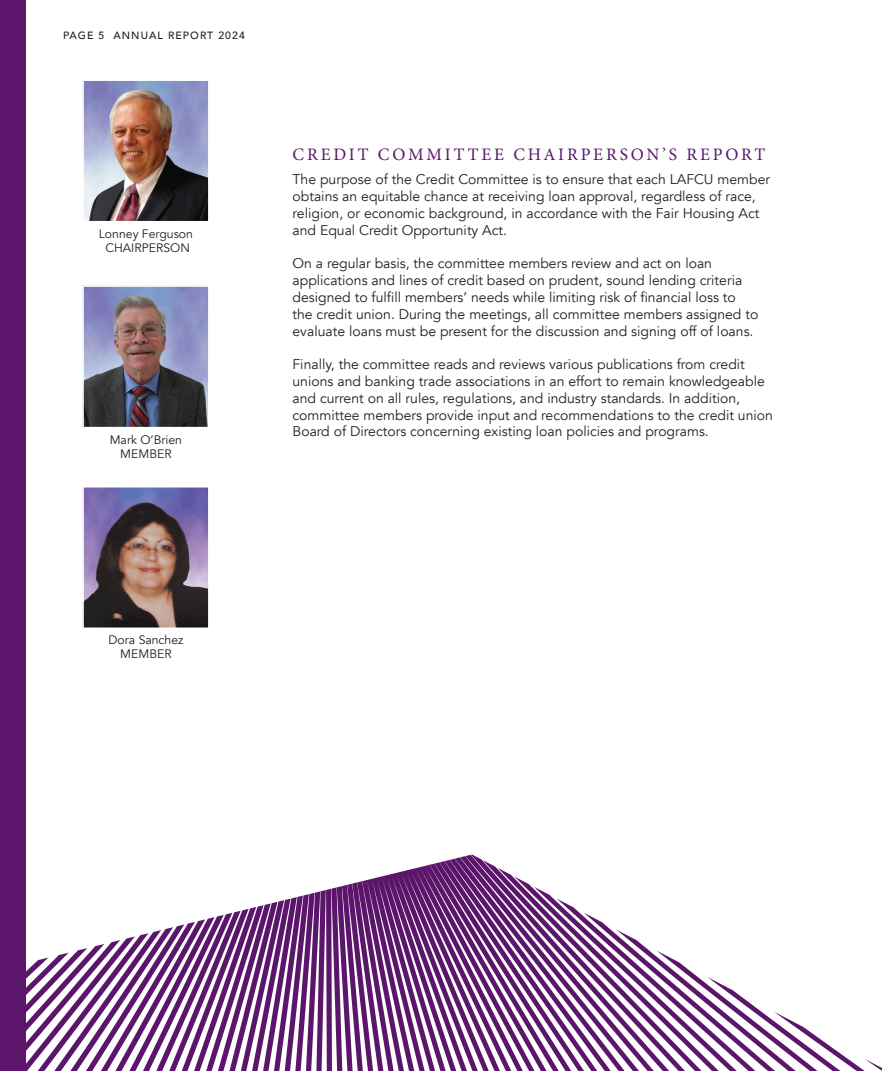
<style>
.page{position:relative;width:882px;height:1071px;background:#fff}
.page>*{position:absolute;margin:0;border:0;box-sizing:border-box;transform-origin:0 0}
.t1{font:17.5px "Minion Pro";letter-spacing:.16em;color:#5b166b}
.t2{font:14px/16.8px "Avenir";color:#231f20}
.t3{font:12.25px "Avenir";color:#231f20}
.t4{font:500 10.5px "Avenir";letter-spacing:.1em;color:#231f20}
</style>
<div class="page">
<svg style="left:363px;top:865px;width:67px;height:206px;fill:#5b166b"></svg>
<svg style="left:25px;top:881px;width:369px;height:190px"></svg>
<svg style="left:430px;top:857px;width:452px;height:214px"></svg>
<img style="left:85px;top:489px;width:122px;height:137px">
<div style="left:82px;top:486px;width:128px;height:143px;border:2px solid #fff"></div>
<img style="left:85px;top:288px;width:122px;height:138px">
<div style="left:82px;top:285px;width:128px;height:144px;border:2px solid #fff"></div>
<img style="left:85px;top:82px;width:122px;height:138px">
<div style="left:82px;top:79px;width:128px;height:144px;border:2px solid #fff"></div>
<div style="left:0;top:0;width:25px;height:1071px;background:#5b166b"></div>
<p class="t4" style="left:63px;top:27px;width:183px">PAGE 5 ANNUAL REPORT 2024</p>
<p class="t3" style="left:99px;top:227px;width:96px">Lonney Ferguson</p>
<p class="t3" style="left:105px;top:241px;width:86px">CHAIRPERSON</p>
<p class="t3" style="left:110px;top:433px;width:74px">Mark O’Brien</p>
<p class="t3" style="left:120px;top:447px;width:53px">MEMBER</p>
<p class="t1" style="left:293px;top:143px;width:474px">CREDIT COMMITTEE CHAIRPERSON’S REPORT</p>
<p class="t2" style="left:293px;top:172px;width:479px">The purpose of the Credit Committee is to ensure that each LAFCU member obtains an equitable chance at receiving loan approval, regardless of race, religion, or economic background, in accordance with the Fair Housing Act and Equal Credit Opportunity Act.</p>
<p class="t2" style="left:293px;top:256px;width:467px">On a regular basis, the committee members review and act on loan applications and lines of credit based on prudent, sound lending criteria designed to fulfill members’ needs while limiting risk of financial loss to the credit union. During the meetings, all committee members assigned to evaluate loans must be present for the discussion and signing off of loans.</p>
<p class="t2" style="left:293px;top:356px;width:482px">Finally, the committee reads and reviews various publications from credit unions and banking trade associations in an effort to remain knowledgeable and current on all rules, regulations, and industry standards. In addition, committee members provide input and recommendations to the credit union Board of Directors concerning existing loan policies and programs.</p>
<p class="t3" style="left:109px;top:633px;width:76px">Dora Sanchez</p>
<p class="t3" style="left:120px;top:647px;width:53px">MEMBER</p>
</div>
